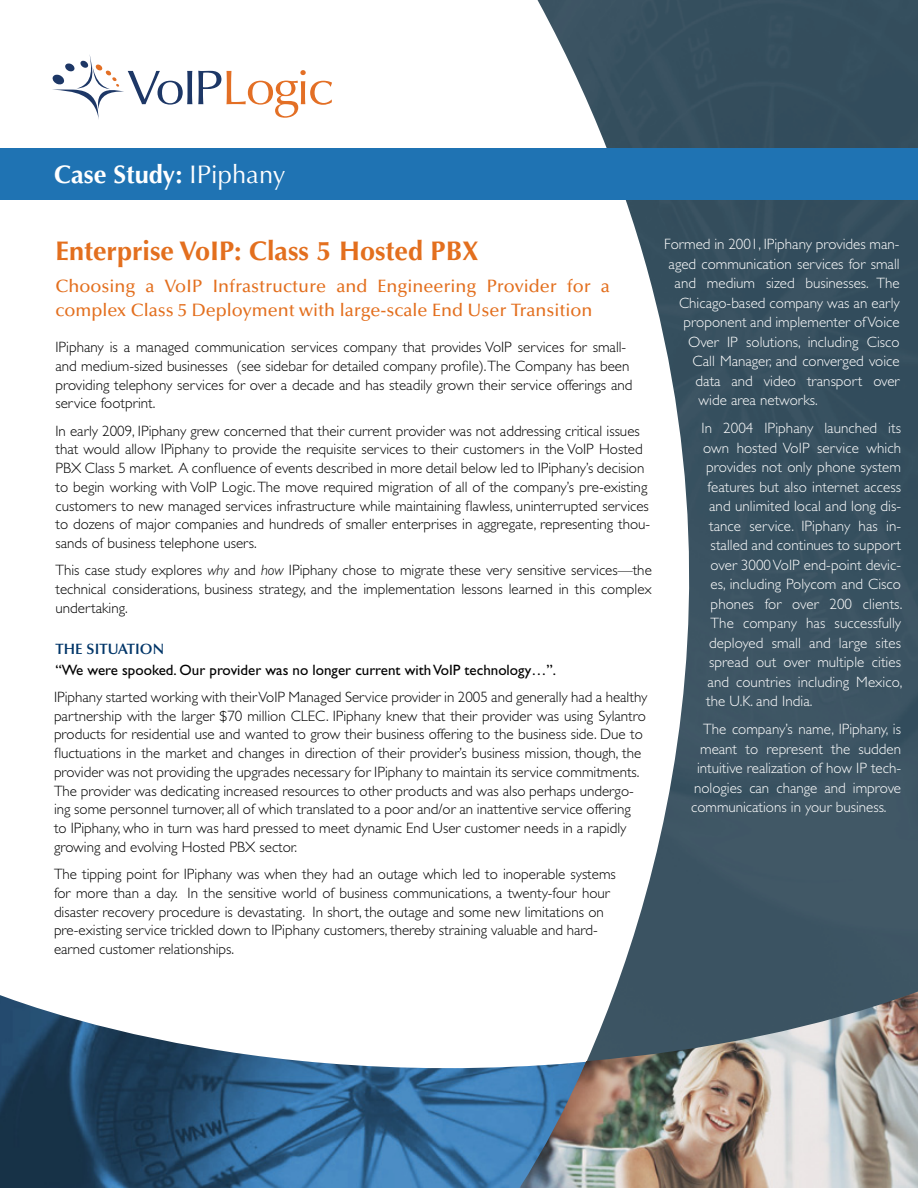
<style>
.page{position:relative;width:918px;height:1188px;background:#fff}
.page>*{position:absolute;margin:0;border:0;box-sizing:border-box;transform-origin:0 0}
.t1{font:700 27px "Optima LT Std";color:#e36f1e}
.t2{font:700 25.5px "Optima LT Std";color:#fff}
.t3{font:500 18px/24px "Optima LT Std";color:#e36f1e}
.t4{font:300 15px/18.8px "Gill Sans Std";color:#000}
.t5{font:300 15px/19.5px "Gill Sans Std";color:#fff}
.t6{font:15px "Gill Sans Std";color:#000}
.t7{font:600 15px "Optima LT Std";color:#003568}
.s1{font-weight:400}
.s2{font-style:italic}
</style>
<div class="page">
<img style="left:0;top:995px;width:519px;height:193px">
<img style="left:538px;top:0;width:380px;height:992px">
<img style="left:519px;top:992px;width:399px;height:196px">
<svg style="left:52px;top:55px;width:140px;height:64px"></svg>
<svg style="left:198px;top:70px;width:134px;height:48px"></svg>
<div style="left:0;top:149px;width:918px;height:51px;background:#1f73b3"></div>
<h2 class="t2" style="left:54px;top:159px;width:233px">Case Study: <span class="s1">IPiphany</span></h2>
<h1 class="t1" style="left:56px;top:235px;width:425px">Enterprise VoIP: Class 5 Hosted PBX</h1>
<p class="t3" style="left:212px;top:275px;width:115px">Infrastructure</p>
<p class="t3" style="left:567px;top:275px;width:25px">for</p>
<p class="t3" style="left:56px;top:275px;width:539px">Choosing<br>complex Class 5 Deployment with large-scale End User Transition</p>
<p class="t4" style="left:236px;top:357px;width:395px">(see sidebar for detailed company profile .) The Company has been</p>
<p class="t3" style="left:336px;top:275px;width:32px">and</p>
<p class="t3" style="left:487px;top:275px;width:72px">Provider</p>
<p class="t3" style="left:378px;top:275px;width:101px">Engineering</p>
<p class="t3" style="left:165px;top:275px;width:39px">VoIP</p>
<p class="t3" style="left:146px;top:275px;width:10px">a</p>
<p class="t3" style="left:601px;top:275px;width:10px">a</p>
<p class="t4" style="left:56px;top:338px;width:572px">IPiphany ais managed communication services company that provides VoIP services for small-</p>
<p class="t4" style="left:56px;top:375px;width:578px">providing telephony services for over a decade and has steadily grown their service offerings and service footprint.</p>
<p class="t4" style="left:56px;top:421px;width:595px">In early 2009, IPiphany grew concerned that their current provider was not addressing critical issues that would allow IPiphany to provide the requisite services to their customers in the VoIP Hosted PBX Class 5 market A. confluence of events described in more detail below led to IPiphanys’ decision to begin working with VoIP Logic.The move required migration of all of the companys’ pre-existing customers to new managed services infrastructure while maintaining flawless, uninterrupted services</p>
<p class="t4" style="left:56px;top:534px;width:203px">sands of business telephone users.</p>
<p class="t4" style="left:56px;top:357px;width:174px">and medium-sized businesses</p>
<p class="t4" style="left:56px;top:515px;width:596px">to dozens of major companies and hundreds of smaller enterprises in aggregate, representing thou-</p>
<p class="t4" style="left:56px;top:561px;width:598px;text-align:justify">This case study explores <span class="s2">why</span> and <span class="s2">how</span> IPiphany chose to migrate these very sensitive services—the technical considerations, business strategy, and the implementation lessons learned in this complex undertaking.</p>
<p class="t7" style="left:56px;top:640px;width:110px">THE SITUATION</p>
<p class="t6" style="left:56px;top:661px;width:502px">“We were spooked. Our provider was no longer current withVoIP technology... .“</p>
<p class="t4" style="left:54px;top:688px;width:595px">IPiphany started working with theirVoIP Managed Service provider in 2005 and generally had a healthy partnership with the larger $70 million CLEC. IPiphany knew that their provider was using Sylantro products for residential use and wanted to grow their business offering to the business side. Due to fluctuations in the market and changes in direction of their providers’ business mission, though, the provider was not providing the upgrades necessary for IPiphany to maintain its service commitments.</p>
<p class="t4" style="left:54px;top:800px;width:578px">ing some personnel turnover, all of which translated to a poor and/or an inattentive service offering</p>
<p class="t4" style="left:54px;top:781px;width:581px">The provider was dedicating increased resources to other products and was also perhaps undergo-</p>
<p class="t4" style="left:54px;top:819px;width:574px">to IPiphany, who in turn was hard pressed to meet dynamic End User customer needs in a rapidly growing and evolving Hosted PBX sector.</p>
<p class="t4" style="left:188px;top:865px;width:430px;text-indent:-134px">The tipping point for IPiphany was when they had an outage which led to inoperable systems<br>In the sensitive world of business communications a, twenty-four hour</p>
<p class="t4" style="left:54px;top:884px;width:125px">for more than a day.</p>
<p class="t5" style="left:664px;top:235px;width:237px">Formed in 2001, IPiphany provides man-</p>
<p class="t5" style="left:877px;top:274px;width:25px">The</p>
<p class="t5" style="left:669px;top:254px;width:233px">aged communication services for small</p>
<p class="t5" style="left:675px;top:274px;width:23px">and</p>
<p class="t5" style="left:679px;top:293px;width:222px">Chicago-based company was an early</p>
<p class="t5" style="left:684px;top:313px;width:217px">proponent and implementer ofVoice</p>
<p class="t5" style="left:867px;top:332px;width:34px">Cisco</p>
<p class="t5" style="left:707px;top:274px;width:50px">medium</p>
<p class="t5" style="left:766px;top:274px;width:30px">sized</p>
<p class="t5" style="left:806px;top:274px;width:65px">businesses.</p>
<p class="t5" style="left:688px;top:332px;width:32px">Over</p>
<p class="t5" style="left:693px;top:352px;width:208px">Call Manager, and converged voice</p>
<p class="t5" style="left:873px;top:371px;width:28px">over</p>
<p class="t5" style="left:727px;top:332px;width:12px">IP</p>
<p class="t5" style="left:746px;top:332px;width:56px">solutions,</p>
<p class="t5" style="left:808px;top:332px;width:52px">including</p>
<p class="t5" style="left:696px;top:371px;width:124px">data<br>wide area networks.</p>
<p class="t5" style="left:732px;top:371px;width:23px">and</p>
<p class="t5" style="left:764px;top:371px;width:34px">video</p>
<p class="t5" style="left:807px;top:371px;width:57px">transport</p>
<p class="t5" style="left:702px;top:419px;width:12px">In</p>
<p class="t5" style="left:723px;top:419px;width:32px">2004</p>
<p class="t5" style="left:764px;top:419px;width:50px">IPiphany</p>
<p class="t5" style="left:824px;top:419px;width:54px">launched</p>
<p class="t5" style="left:888px;top:419px;width:14px">its</p>
<p class="t5" style="left:737px;top:438px;width:74px">hosted VoIP</p>
<p class="t5" style="left:817px;top:438px;width:43px">service</p>
<p class="t5" style="left:866px;top:438px;width:36px">which</p>
<p class="t5" style="left:703px;top:438px;width:200px">own<br>provides not only phone system features but also internet access</p>
<p class="t5" style="left:709px;top:497px;width:193px">and unlimited local and long dis-</p>
<p class="t5" style="left:709px;top:516px;width:34px">tance</p>
<p class="t5" style="left:749px;top:516px;width:46px">service.</p>
<p class="t5" style="left:801px;top:516px;width:50px">IPiphany</p>
<p class="t5" style="left:859px;top:516px;width:21px">has</p>
<p class="t5" style="left:886px;top:516px;width:17px">in-</p>
<p class="t5" style="left:711px;top:536px;width:192px">stalled and continues to support</p>
<p class="t5" style="left:711px;top:555px;width:192px">over 3000VoIP end-point devic-</p>
<p class="t5" style="left:863px;top:594px;width:41px">clients.</p>
<p class="t5" style="left:711px;top:575px;width:192px">es, including Polycom and Cisco</p>
<p class="t5" style="left:765px;top:594px;width:18px">for</p>
<p class="t5" style="left:829px;top:594px;width:24px">200</p>
<p class="t5" style="left:711px;top:594px;width:45px">phones</p>
<p class="t5" style="left:792px;top:594px;width:28px">over</p>
<p class="t5" style="left:711px;top:614px;width:25px">The</p>
<p class="t5" style="left:743px;top:614px;width:55px">company</p>
<p class="t5" style="left:806px;top:614px;width:21px">has</p>
<p class="t5" style="left:835px;top:614px;width:68px">successfully</p>
<p class="t5" style="left:709px;top:633px;width:56px">deployed</p>
<p class="t5" style="left:772px;top:633px;width:31px">small</p>
<p class="t5" style="left:809px;top:633px;width:23px">and</p>
<p class="t5" style="left:839px;top:633px;width:30px">large</p>
<p class="t5" style="left:876px;top:633px;width:27px">sites</p>
<p class="t5" style="left:709px;top:653px;width:41px">spread</p>
<p class="t5" style="left:756px;top:653px;width:22px">out</p>
<p class="t5" style="left:817px;top:653px;width:49px">multiple</p>
<p class="t5" style="left:784px;top:653px;width:28px">over</p>
<p class="t5" style="left:872px;top:653px;width:31px">cities</p>
<p class="t5" style="left:706px;top:672px;width:108px">and<br>the U .K. and India.</p>
<p class="t5" style="left:703px;top:720px;width:199px;text-align:right">The companys’ name, IPiphany is, sudden</p>
<p class="t5" style="left:736px;top:672px;width:56px">countries</p>
<p class="t5" style="left:798px;top:672px;width:53px">including</p>
<p class="t5" style="left:856px;top:672px;width:48px">Mexico,</p>
<p class="t5" style="left:831px;top:739px;width:21px">the</p>
<p class="t5" style="left:700px;top:739px;width:39px">meant</p>
<p class="t5" style="left:746px;top:739px;width:14px">to</p>
<p class="t5" style="left:766px;top:739px;width:58px">represent</p>
<p class="t5" style="left:697px;top:759px;width:206px">intuitive realization of how IP tech-</p>
<p class="t5" style="left:691px;top:798px;width:197px">communications in your business.</p>
<p class="t5" style="left:694px;top:778px;width:50px">nologies</p>
<p class="t5" style="left:776px;top:778px;width:42px">change</p>
<p class="t5" style="left:824px;top:778px;width:23px">and</p>
<p class="t5" style="left:853px;top:778px;width:50px">improve</p>
<p class="t5" style="left:749px;top:778px;width:22px">can</p>
<p class="t4" style="left:54px;top:902px;width:253px">disaster recovery procedure is devastating.</p>
<p class="t4" style="left:54px;top:940px;width:182px">earned customer relationships.</p>
<p class="t4" style="left:313px;top:902px;width:293px">In short, the outage and some new limitations on</p>
<p class="t4" style="left:54px;top:921px;width:545px">pre-existing service trickled down to IPiphany customers, thereby straining valuable and hard-</p>
</div>
